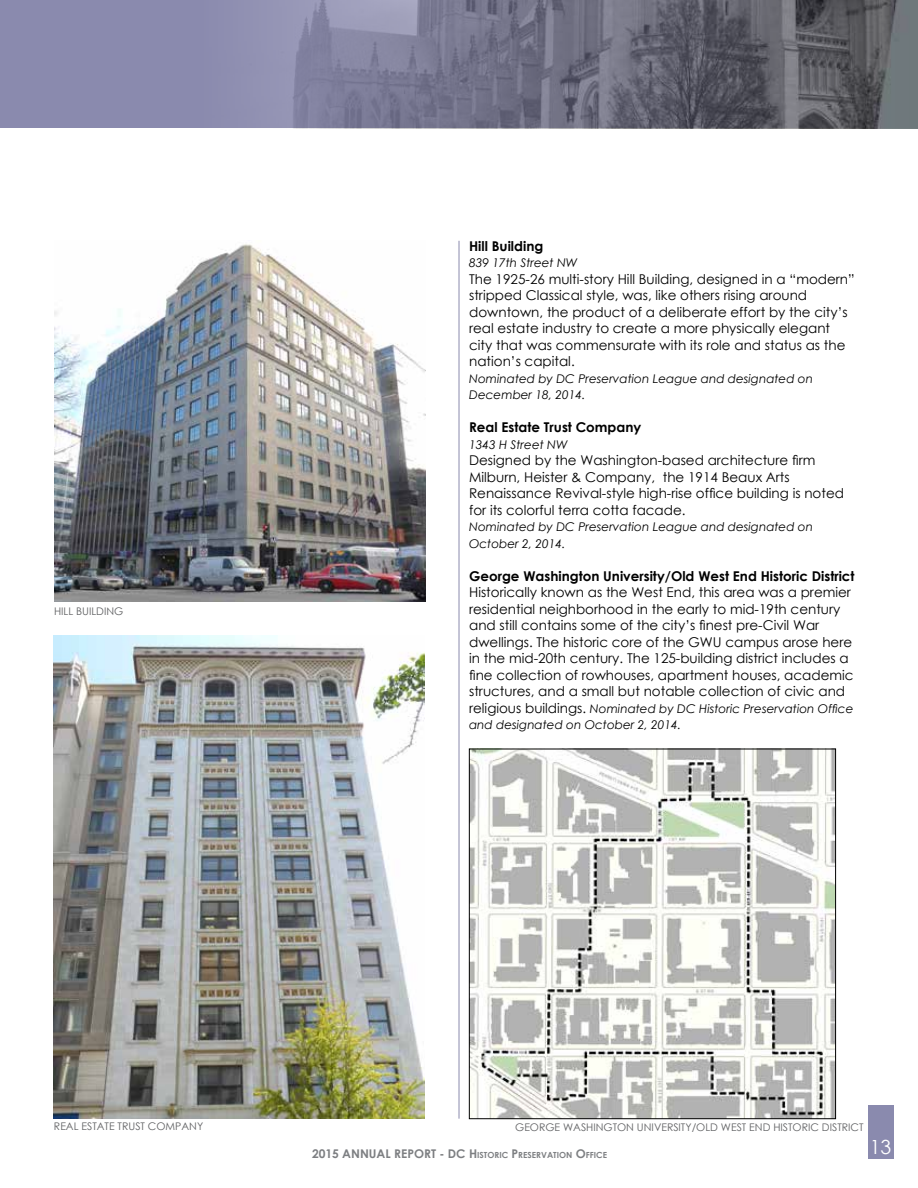
<style>
.page{position:relative;width:918px;height:1188px;background:#fff}
.page>*{position:absolute;margin:0;border:0;box-sizing:border-box;transform-origin:0 0}
.t1{font:19.5px "Century Gothic";color:#fff}
.t2{font:13.5px/16.5px "Century Gothic";color:#000}
.t3{font:700 13.5px "Century Gothic";color:#000}
.t4{font:italic 12px/16.5px "Century Gothic";color:#000}
.t5{font:10.5px "Century Gothic";color:#5f6062}
.t6{font:700 8.4px "Century Gothic";color:#7d7f82}
.s1{font-style:normal;font-size:13.5px}
.s2{font-size:12px}
</style>
<div class="page">
<div style="left:869px;top:1105px;width:25px;height:54px;background:#8a8aae"></div>
<div style="left:0;top:0;width:918px;height:128px;background:#8a8aae"></div>
<img style="left:273px;top:0;width:645px;height:128px">
<hr style="left:459px;top:241px;width:1px;height:878px;background:#8a8aae">
<img style="left:471px;top:751px;width:363px;height:366px">
<div style="left:469px;top:749px;width:367px;height:370px;border:1px solid #000"></div>
<img style="left:54px;top:244px;width:372px;height:357px">
<img style="left:54px;top:635px;width:371px;height:484px">
<p class="t5" style="left:54px;top:604px;width:50px">Hill building</p>
<p class="t3" style="left:469px;top:236px;width:76px">Hill Building</p>
<p class="t4" style="left:469px;top:255px;width:110px">839 17th Street NW</p>
<p class="t2" style="left:469px;top:271px;width:387px">The 1925-26 multi-story Hill Building, designed in a “modern” stripped Classical style, was, like others rising around downtown, the product of a deliberate effort by the city’s real estate industry to create a more physically elegant city that was commensurate with its role and status as the nation’s capital.</p>
<p class="t4" style="left:469px;top:370px;width:346px">Nominated by DC Preservation League and designated on<br>December 18, 2014.</p>
<p class="t3" style="left:469px;top:417px;width:174px">Real Estate Trust Company</p>
<p class="t4" style="left:469px;top:436px;width:100px">1343 H Street NW</p>
<p class="t2" style="left:469px;top:452px;width:376px">Designed by the Washington-based architecture firm Milburn, Heister &amp; Company, the 1914 Beaux Arts Renaissance Revival-style high-rise office building is noted for its colorful terra cotta facade.</p>
<p class="t4" style="left:469px;top:519px;width:346px">Nominated by DC Preservation League and designated on<br>October 2, 2014.</p>
<p class="t3" style="left:469px;top:566px;width:387px">George Washington University/Old West End Historic District</p>
<p class="t2" style="left:469px;top:584px;width:386px">Historically known as the West End, this area was a premier residential neighborhood in the early to mid-19th century and still contains some of the city’s finest pre-Civil War dwellings. The historic core of the GWU campus arose here in the mid-20th century. The 125-building district includes a fine collection of rowhouses, apartment houses, academic structures, and a small but notable collection of civic and</p>
<p class="t4" style="left:469px;top:700px;width:386px"><span class="s1">religious buildings.</span> Nominated by DC Historic Preservation Office and designated on October 2, 2014.</p>
<p class="t5" style="left:54px;top:1119px;width:8px">rea</p>
<p class="t5" style="left:74px;top:1119px;width:15px">l estate</p>
<p class="t5" style="left:118px;top:1119px;width:7px">trust</p>
<p class="t5" style="left:148px;top:1119px;width:9px">company</p>
<p class="t5" style="left:515px;top:1120px;width:9px">george</p>
<p class="t5" style="left:563px;top:1120px;width:8px">washington</p>
<p class="t5" style="left:637px;top:1120px;width:31px">university</p>
<p class="t5" style="left:692px;top:1120px;width:37px">/old west</p>
<p class="t5" style="left:749px;top:1120px;width:8px">end</p>
<p class="t5" style="left:773px;top:1120px;width:7px">historic</p>
<p class="t5" style="left:822px;top:1120px;width:7px">district</p>
<p class="t6" style="left:312px;top:1149px;width:291px"><span class="s2">2015 ANNUAL REPORT - DC H</span>ISTORIC <span class="s2">P</span>RESERVATION <span class="s2">O</span>FFICE</p>
<h1 class="t1" style="left:870px;top:1133px;width:23px">13</h1>
</div>
